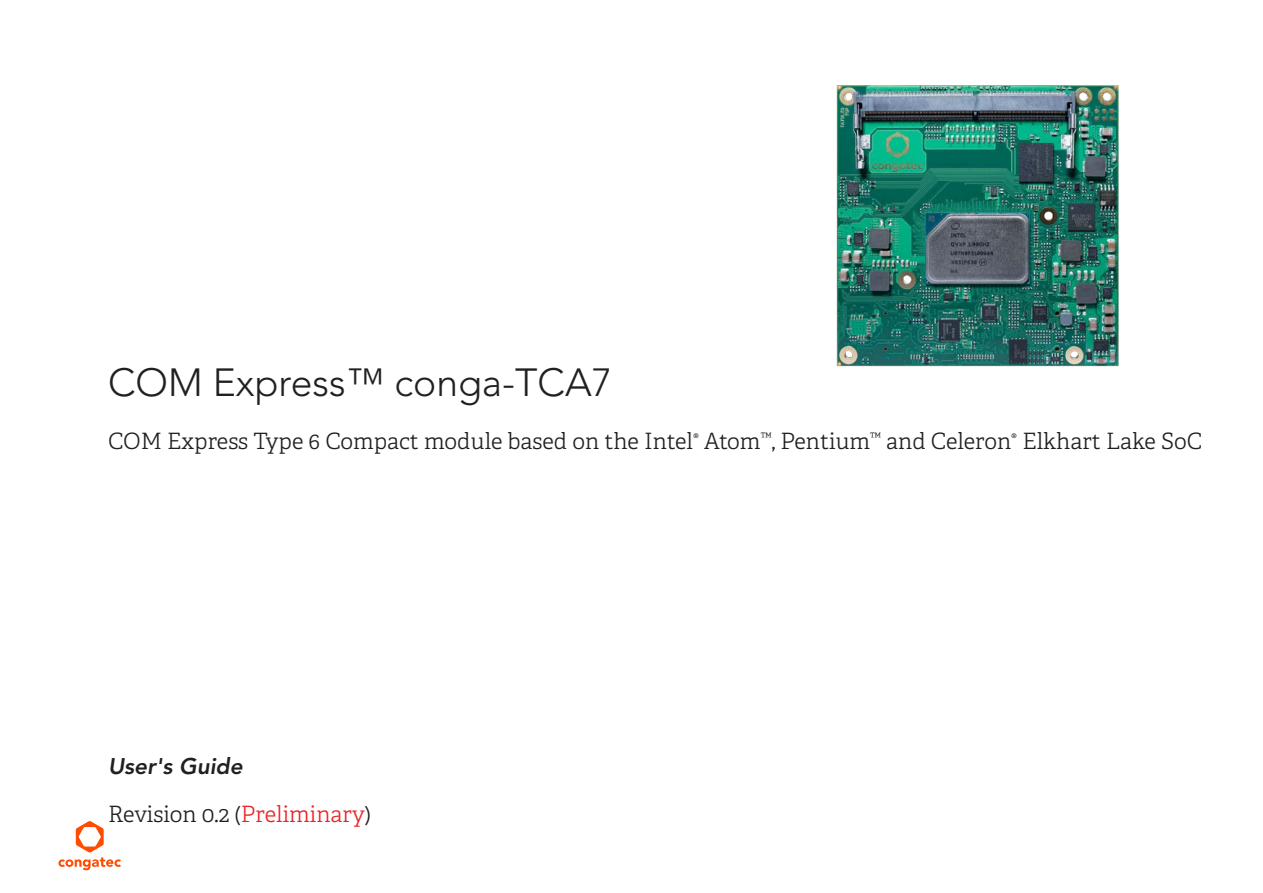
<style>
.page{position:relative;width:1263px;height:893px;background:#fff}
.page>*{position:absolute;margin:0;border:0;box-sizing:border-box;transform-origin:0 0}
.Product_Name{font:300 39px "Avenir LT Std";color:#231f20}
.Product_Description{font:300 22.5px "Adelle";color:#231f20}
.Document_Type{font:italic 800 22.5px "Avenir LT Std";color:#231f20}
.s1{color:#ed2225}
</style>
<div class="page">
<svg style="left:58px;top:821px;width:63px;height:49px"></svg>
<img style="left:836px;top:85px;width:283px;height:282px">
<p class="Product_Name" style="left:108px;top:360px;width:505px">COM Express™ conga-TCA7</p>
<p class="Product_Description" style="left:108px;top:427px;width:1096px">COM Express Type 6 Compact module based on the Intel<sup>®</sup> Atom<sup>™</sup>, Pentium<sup>™</sup> and Celeron<sup>®</sup> Elkhart Lake SoC</p>
<p class="Document_Type" style="left:108px;top:752px;width:136px">User's Guide</p>
<p class="Product_Description" style="left:108px;top:801px;width:265px">Revision 0.2 (<span class="s1">Preliminary</span>)</p>
</div>
